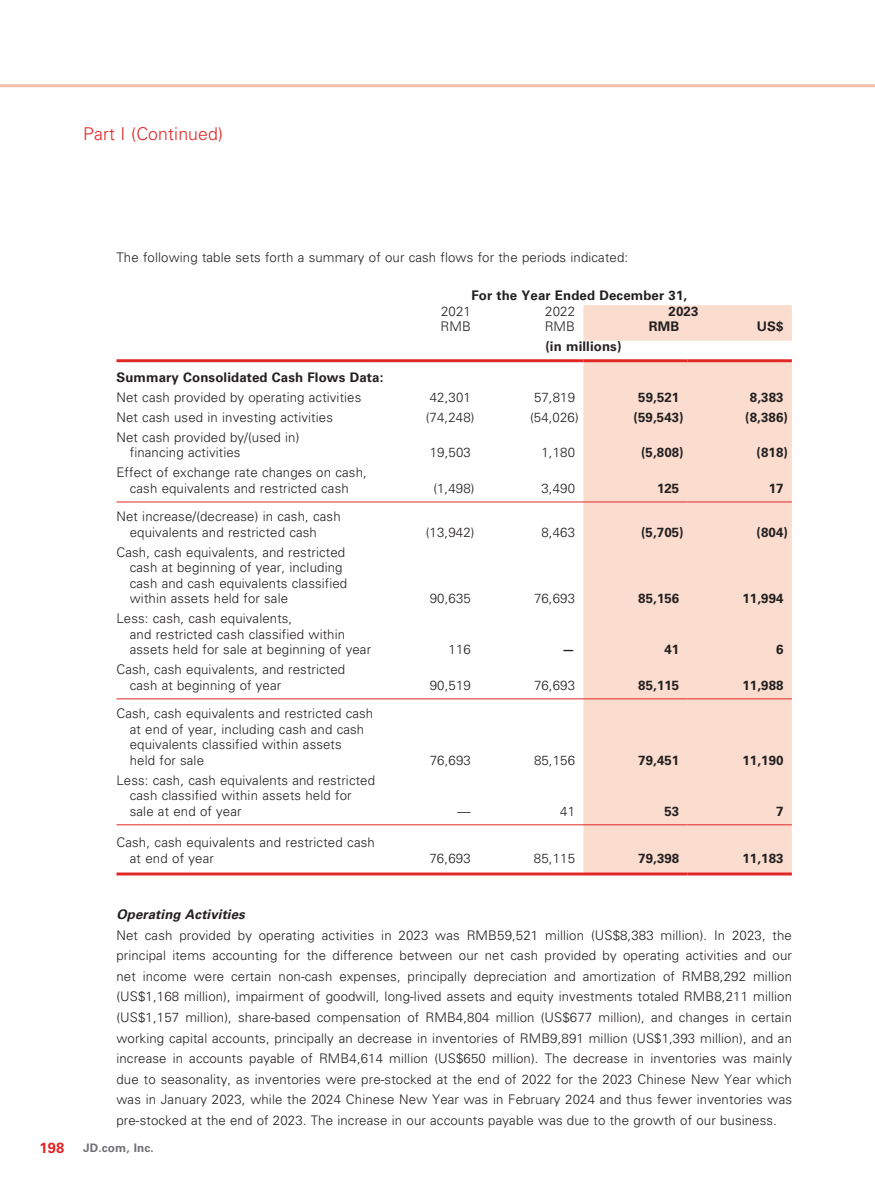
<style>
.page{position:relative;width:875px;height:1188px;background:#fff}
.page>*{position:absolute;margin:0;border:0;box-sizing:border-box;transform-origin:0 0}
.t1{font:300 17.7px "Univers";letter-spacing:.01em;color:#e12726}
.t2{font:700 14.7px "Univers";color:#e12726}
.t3{font:300 13.2px/15.5px "Univers";letter-spacing:.01em;color:#231f20}
.t4{font:700 13.2px "Univers";letter-spacing:.01em;color:#231f20}
.t5{font:italic 700 13.2px "Univers";letter-spacing:.01em;color:#231f20}
.t6{font:700 11.7px "Univers";letter-spacing:.015em;color:#707174}
</style>
<div class="page">
<hr style="left:0;top:84px;width:875px;height:3px;background:#f5bea8">
<div style="left:583px;top:305px;width:209px;height:568px;background:#faddcf"></div>
<hr style="left:116px;top:359px;width:259px;height:3px;background:#e12726">
<hr style="left:583px;top:359px;width:105px;height:3px;background:#e12726">
<hr style="left:688px;top:359px;width:104px;height:3px;background:#e12726">
<hr style="left:375px;top:359px;width:208px;height:3px;background:#e12726">
<hr style="left:116px;top:873px;width:572px;height:2px;background:#e12726">
<hr style="left:688px;top:873px;width:104px;height:2px;background:#e12726">
<hr style="left:116px;top:502px;width:572px;height:1px;background:#e12726">
<hr style="left:688px;top:502px;width:104px;height:1px;background:#e12726">
<hr style="left:116px;top:699px;width:572px;height:1px;background:#e12726">
<hr style="left:688px;top:699px;width:104px;height:1px;background:#e12726">
<hr style="left:116px;top:824px;width:572px;height:1px;background:#e12726">
<hr style="left:688px;top:824px;width:104px;height:1px;background:#e12726">
<h1 class="t1" style="left:83px;top:127px;width:142px">Part I (Continued)</h1>
<p class="t3" style="left:116px;top:250px;width:513px">The following table sets forth a summary of our cash flows for the periods indicated:</p>
<p class="t4" style="left:471px;top:291px;width:217px">For the Year Ended December 31,</p>
<p class="t3" style="left:441px;top:305px;width:31px">2021</p>
<p class="t3" style="left:545px;top:305px;width:31px">2022</p>
<p class="t4" style="left:668px;top:306px;width:31px">2023</p>
<p class="t3" style="left:440px;top:320px;width:32px">RMB</p>
<p class="t3" style="left:545px;top:320px;width:32px">RMB</p>
<p class="t4" style="left:649px;top:322px;width:32px">RMB</p>
<p class="t4" style="left:757px;top:322px;width:28px">US$</p>
<p class="t4" style="left:545px;top:342px;width:78px">(in millions)</p>
<p class="t4" style="left:116px;top:372px;width:268px">Summary Consolidated Cash Flows Data:</p>
<p class="t3" style="left:116px;top:390px;width:246px">Net cash provided by operating activities</p>
<p class="t3" style="left:430px;top:390px;width:43px">42,301</p>
<p class="t3" style="left:534px;top:390px;width:43px">57,819</p>
<p class="t4" style="left:638px;top:392px;width:43px">59,521</p>
<p class="t4" style="left:750px;top:392px;width:35px">8,383</p>
<p class="t3" style="left:116px;top:410px;width:218px">Net cash used in investing activities</p>
<p class="t3" style="left:426px;top:410px;width:50px">(74,248)</p>
<p class="t3" style="left:530px;top:410px;width:50px">(54,026)</p>
<p class="t4" style="left:633px;top:412px;width:52px">(59,543)</p>
<p class="t4" style="left:745px;top:412px;width:44px">(8,386)</p>
<p class="t3" style="left:130px;top:431px;width:171px;text-indent:-13px">Net cash provided by/(used in) financing activities</p>
<p class="t3" style="left:430px;top:446px;width:43px">19,503</p>
<p class="t3" style="left:541px;top:446px;width:35px">1,180</p>
<p class="t4" style="left:641px;top:448px;width:44px">(5,808)</p>
<p class="t4" style="left:756px;top:448px;width:33px">(818)</p>
<p class="t3" style="left:116px;top:466px;width:252px;text-align:center">Effect of exchange rate changes on cash, cash equivalents and restricted cash</p>
<p class="t3" style="left:130px;top:510px;width:212px;text-indent:-13px">Net increase/(decrease) in cash, cash equivalents and restricted cash</p>
<p class="t3" style="left:130px;top:546px;width:219px;text-indent:-13px">Cash, cash equivalents, and restricted cash at beginning of year, including cash and cash equivalents classified within assets held for sale</p>
<p class="t3" style="left:130px;top:612px;width:243px;text-indent:-13px">Less: cash, cash equivalents,<br>and restricted cash classified within assets held for sale at beginning of year</p>
<p class="t3" style="left:130px;top:663px;width:217px;text-indent:-13px">Cash, cash equivalents, and restricted cash at beginning of year</p>
<p class="t3" style="left:130px;top:707px;width:245px;text-indent:-13px">Cash, cash equivalents and restricted cash at end of year, including cash and cash equivalents classified within assets<br>held for sale</p>
<p class="t3" style="left:130px;top:774px;width:247px;text-indent:-13px">Less: cash, cash equivalents and restricted cash classified within assets held for sale at end of year</p>
<p class="t3" style="left:130px;top:836px;width:247px;text-indent:-13px">Cash, cash equivalents and restricted cash at end of year</p>
<p class="t3" style="left:433px;top:481px;width:43px">(1,498)</p>
<p class="t3" style="left:541px;top:481px;width:35px">3,490</p>
<p class="t4" style="left:657px;top:483px;width:24px">125</p>
<p class="t4" style="left:769px;top:483px;width:16px">17</p>
<p class="t3" style="left:426px;top:526px;width:50px">(13,942)</p>
<p class="t3" style="left:541px;top:526px;width:35px">8,463</p>
<p class="t4" style="left:641px;top:527px;width:44px">(5,705)</p>
<p class="t4" style="left:756px;top:527px;width:33px">(804)</p>
<p class="t3" style="left:430px;top:592px;width:43px">90,635</p>
<p class="t3" style="left:534px;top:592px;width:43px">76,693</p>
<p class="t4" style="left:638px;top:594px;width:43px">85,156</p>
<p class="t4" style="left:742px;top:594px;width:43px">11,994</p>
<p class="t3" style="left:448px;top:643px;width:24px">116</p>
<p class="t4" style="left:562px;top:645px;width:15px">—</p>
<p class="t4" style="left:664px;top:645px;width:16px">41</p>
<p class="t4" style="left:776px;top:645px;width:9px">6</p>
<p class="t3" style="left:430px;top:678px;width:43px">90,519</p>
<p class="t3" style="left:534px;top:678px;width:43px">76,693</p>
<p class="t4" style="left:638px;top:680px;width:43px">85,115</p>
<p class="t4" style="left:742px;top:680px;width:43px">11,988</p>
<p class="t3" style="left:430px;top:753px;width:43px">76,693</p>
<p class="t3" style="left:534px;top:753px;width:43px">85,156</p>
<p class="t4" style="left:638px;top:755px;width:43px">79,451</p>
<p class="t4" style="left:742px;top:755px;width:43px">11,190</p>
<p class="t3" style="left:458px;top:804px;width:15px">—</p>
<p class="t3" style="left:560px;top:804px;width:16px">41</p>
<p class="t4" style="left:664px;top:806px;width:16px">53</p>
<p class="t4" style="left:776px;top:806px;width:9px">7</p>
<p class="t3" style="left:429px;top:852px;width:43px">76,693</p>
<p class="t3" style="left:534px;top:852px;width:43px">85,115</p>
<p class="t4" style="left:638px;top:853px;width:43px">79,398</p>
<p class="t4" style="left:742px;top:853px;width:43px">11,183</p>
<p class="t5" style="left:116px;top:910px;width:130px">Operating Activities</p>
<p class="t3" style="left:116px;top:926px;width:677px;line-height:20.5px;text-align:justify">Net cash provided by operating activities in 2023 was RMB59,521 million (US$8,383 million). In 2023, the principal items accounting for the difference between our net cash provided by operating activities and our net income were certain non-cash expenses, principally depreciation and amortization of RMB8,292 million (US$1,168 million), impairment of goodwill, long-lived assets and equity investments totaled RMB8,211 million (US$1,157 million), share-based compensation of RMB4,804 million (US$677 million), and changes in certain working capital accounts, principally an decrease in inventories of RMB9,891 million (US$1,393 million), and an increase in accounts payable of RMB4,614 million (US$650 million). The decrease in inventories was mainly due to seasonality, as inventories were pre-stocked at the end of 2022 for the 2023 Chinese New Year which was in January 2023, while the 2024 Chinese New Year was in February 2024 and thus fewer inventories was pre-stocked at the end of 2023. The increase in our accounts payable was due to the growth of our business.</p>
<p class="t2" style="left:39px;top:1142px;width:26px">198</p>
<p class="t6" style="left:83px;top:1144px;width:72px">JD.com, Inc.</p>
</div>
